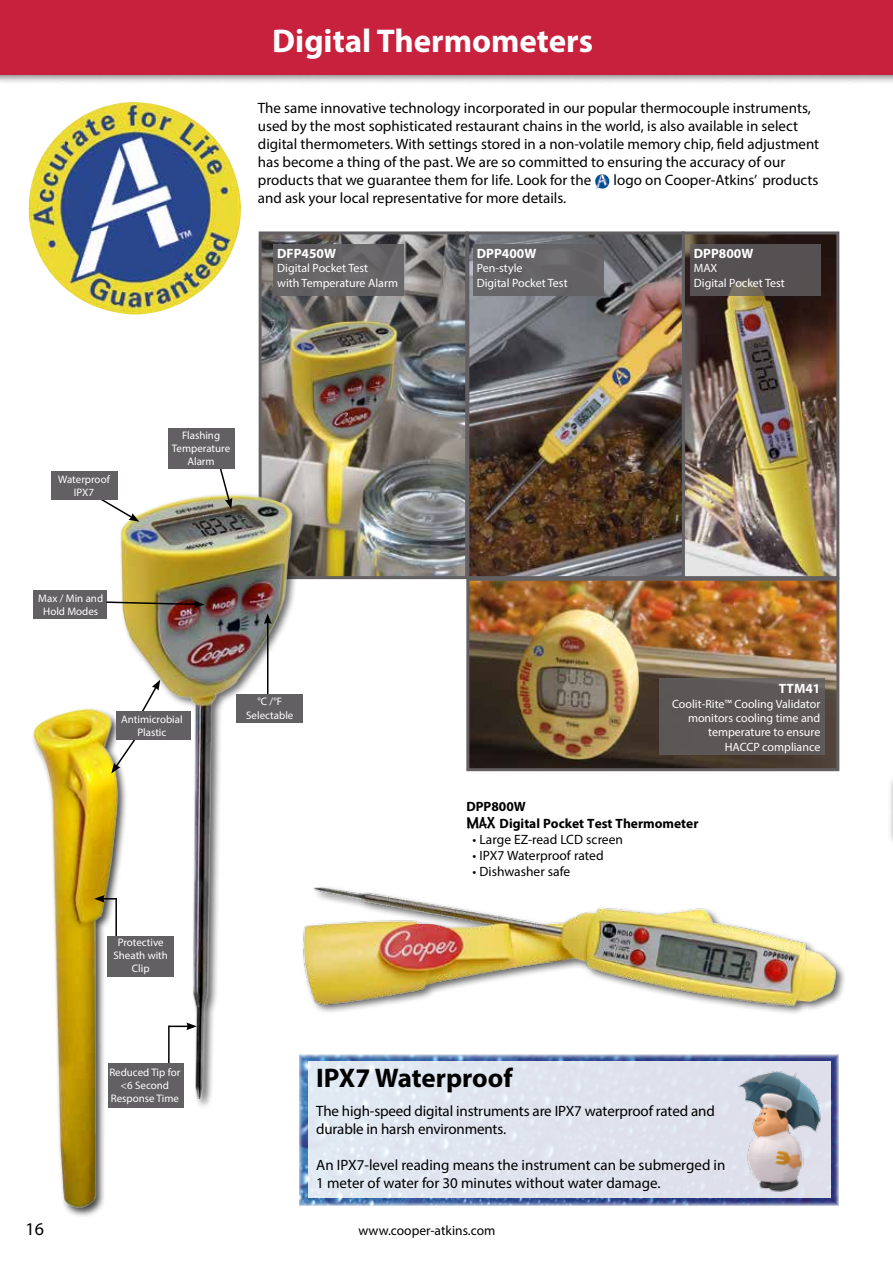
<style>
.page{position:relative;width:893px;height:1263px;background:#fff}
.page>*{position:absolute;margin:0;border:0;box-sizing:border-box;transform-origin:0 0}
.t1{font:700 33px "Myriad Pro";color:#fff}
.t2{font:700 27px "Myriad Pro";color:#000}
.t3{font:18px "Myriad Pro";color:#000}
.t4{font:15px/18px "Myriad Pro";color:#000}
.t5{font:13.5px "Myriad Pro";color:#000}
.t6{font:700 13.5px/16.2px "Myriad Pro";color:#000}
.t7{font:700 13.5px "Myriad Pro";color:#fff}
.t8{font:12px/14.4px "Myriad Pro";color:#fff}
.t9{font:10.95px/13px "Myriad Pro";color:#fff;text-align:center}
.s1{font-family:"Marker Felt";font-weight:100}
</style>
<div class="page">
<div style="left:0;top:0;width:893px;height:86px;background:#000;opacity:.52"></div>
<div style="left:0;top:0;width:893px;height:75px;background:#c7213d"></div>
<img style="left:263px;top:235px;width:201px;height:340px">
<div style="left:259px;top:231px;width:209px;height:348px;border:3px solid #626062"></div>
<img style="left:470px;top:235px;width:365px;height:532px">
<div style="left:682px;top:231px;width:157px;height:348px;border:3px solid #626062"></div>
<div style="left:466px;top:231px;width:219px;height:348px;border:3px solid #626062"></div>
<div style="left:473px;top:244px;width:131px;height:52px;background:#626062"></div>
<div style="left:690px;top:244px;width:130px;height:52px;background:#555152"></div>
<div style="left:274px;top:244px;width:130px;height:52px;background:#626062"></div>
<img style="left:51px;top:491px;width:250px;height:617px">
<img style="left:595px;top:174px;width:15px;height:15px">
<div style="left:31px;top:706px;width:98px;height:512px;background:#fff"></div>
<img style="left:32px;top:701px;width:94px;height:516px">
<img style="left:28px;top:102px;width:213px;height:213px">
<div style="left:466px;top:578px;width:373px;height:193px;border:3px solid #626062"></div>
<div style="left:659px;top:678px;width:166px;height:77px;background:#5c5757"></div>
<div style="left:33px;top:590px;width:74px;height:29px;background:#626062"></div>
<div style="left:237px;top:694px;width:66px;height:28px;background:#626062"></div>
<hr style="left:267px;top:622px;width:1px;height:72px;background:#000">
<svg style="left:264px;top:613px;width:8px;height:11px"></svg>
<hr style="left:169px;top:1025px;width:20px;height:2px;background:#000">
<svg style="left:186px;top:1022px;width:11px;height:8px"></svg>
<hr style="left:168px;top:1025px;width:2px;height:42px;background:#000">
<svg style="left:94px;top:895px;width:23px;height:8px"></svg>
<hr style="left:115px;top:898px;width:2px;height:40px;background:#000">
<svg style="left:106px;top:600px;width:99px;height:8px"></svg>
<svg style="left:98px;top:497px;width:41px;height:25px"></svg>
<div style="left:51px;top:471px;width:67px;height:28px;background:#626062"></div>
<svg style="left:218px;top:468px;width:14px;height:41px"></svg>
<svg style="left:139px;top:680px;width:21px;height:31px"></svg>
<svg style="left:111px;top:737px;width:26px;height:36px"></svg>
<img style="left:299px;top:1055px;width:539px;height:151px">
<div style="left:309px;top:1062px;width:522px;height:136px;background:#dfe4ee"></div>
<img style="left:738px;top:1071px;width:83px;height:121px">
<div style="left:116px;top:711px;width:75px;height:29px;background:#626062"></div>
<div style="left:168px;top:428px;width:66px;height:40px;background:#626062"></div>
<div style="left:108px;top:936px;width:66px;height:40px;background:#626062"></div>
<div style="left:108px;top:1064px;width:75px;height:44px;background:#626062"></div>
<img style="left:296px;top:861px;width:543px;height:161px">
<div style="left:887px;top:773px;width:6px;height:74px;background:#000;opacity:.52"></div>
<hr style="left:892px;top:779px;width:1px;height:57px;background:#c7213d">
<h1 class="t1" style="left:272px;top:19px;width:322px">Digital Thermometers</h1>
<p class="t4" style="left:258px;top:99px;width:563px">The same innovative technology incorporated in our popular thermocouple instruments, used by the most sophisticated restaurant chains in the world, is also available in select digital thermometers. With settings stored in a non-volatile memory chip, field adjustment has become a thing of the past. We are so committed to ensuring the accuracy of our products that we guarantee them for life. Look for the</p>
<p class="t4" style="left:614px;top:171px;width:206px">logo on Cooper-Atkins’ products</p>
<p class="t4" style="left:258px;top:189px;width:310px">and ask your local representative for more details.</p>
<p class="t7" style="left:277px;top:244px;width:60px">DFP450W</p>
<p class="t8" style="left:277px;top:261px;width:122px">Digital Pocket Test<br>with Temperature Alarm</p>
<p class="t7" style="left:477px;top:244px;width:61px">DPP400W</p>
<p class="t8" style="left:477px;top:261px;width:92px">Pen-style<br>Digital Pocket Test</p>
<p class="t7" style="left:694px;top:244px;width:61px">DPP800W</p>
<p class="t8" style="left:694px;top:261px;width:92px">MAX<br>Digital Pocket Test</p>
<p class="t9" style="left:58px;top:473px;width:53px">Waterproof<br>IPX7</p>
<p class="t9" style="left:172px;top:429px;width:60px">Flashing<br>Temperature<br>Alarm</p>
<p class="t9" style="left:38px;top:592px;width:66px">Max / Min and<br>Hold Modes</p>
<p class="t9" style="left:121px;top:713px;width:63px">Antimicrobial<br>Plastic</p>
<p class="t9" style="left:113px;top:936px;width:56px">Protective<br>Sheath with<br>Clip</p>
<p class="t9" style="left:109px;top:1065px;width:72px">Reduced Tip for &lt;6 Second<br>Response Time</p>
<p class="t9" style="left:246px;top:695px;width:49px">°C /°F<br>Selectable</p>
<p class="t7" style="left:779px;top:680px;width:43px">TTM41</p>
<p class="t8" style="left:672px;top:696px;width:150px;text-align:right">Coolit-Rite™ Cooling Validator monitors cooling time and temperature to ensure<br>HACCP compliance</p>
<p class="t6" style="left:466px;top:798px;width:234px">DPP800W<br><span class="s1">MAX</span> Digital Pocket Test Thermometer</p>
<p class="t5" style="left:473px;top:831px;width:152px">• Large EZ-read LCD screen</p>
<p class="t5" style="left:473px;top:847px;width:132px">• IPX7 Waterproof rated</p>
<p class="t5" style="left:473px;top:863px;width:99px">• Dishwasher safe</p>
<h2 class="t2" style="left:316px;top:1061px;width:198px">IPX7 Waterproof</h2>
<p class="t4" style="left:316px;top:1102px;width:400px">The high-speed digital instruments are IPX7 waterproof rated and durable in harsh environments.</p>
<p class="t4" style="left:316px;top:1156px;width:411px">An IPX7-level reading means the instrument can be submerged in<br>1 meter of water for 30 minutes without water damage.</p>
<p class="t3" style="left:26px;top:1218px;width:20px">16</p>
<p class="t5" style="left:358px;top:1222px;width:138px">www.cooper-atkins.com</p>
</div>
